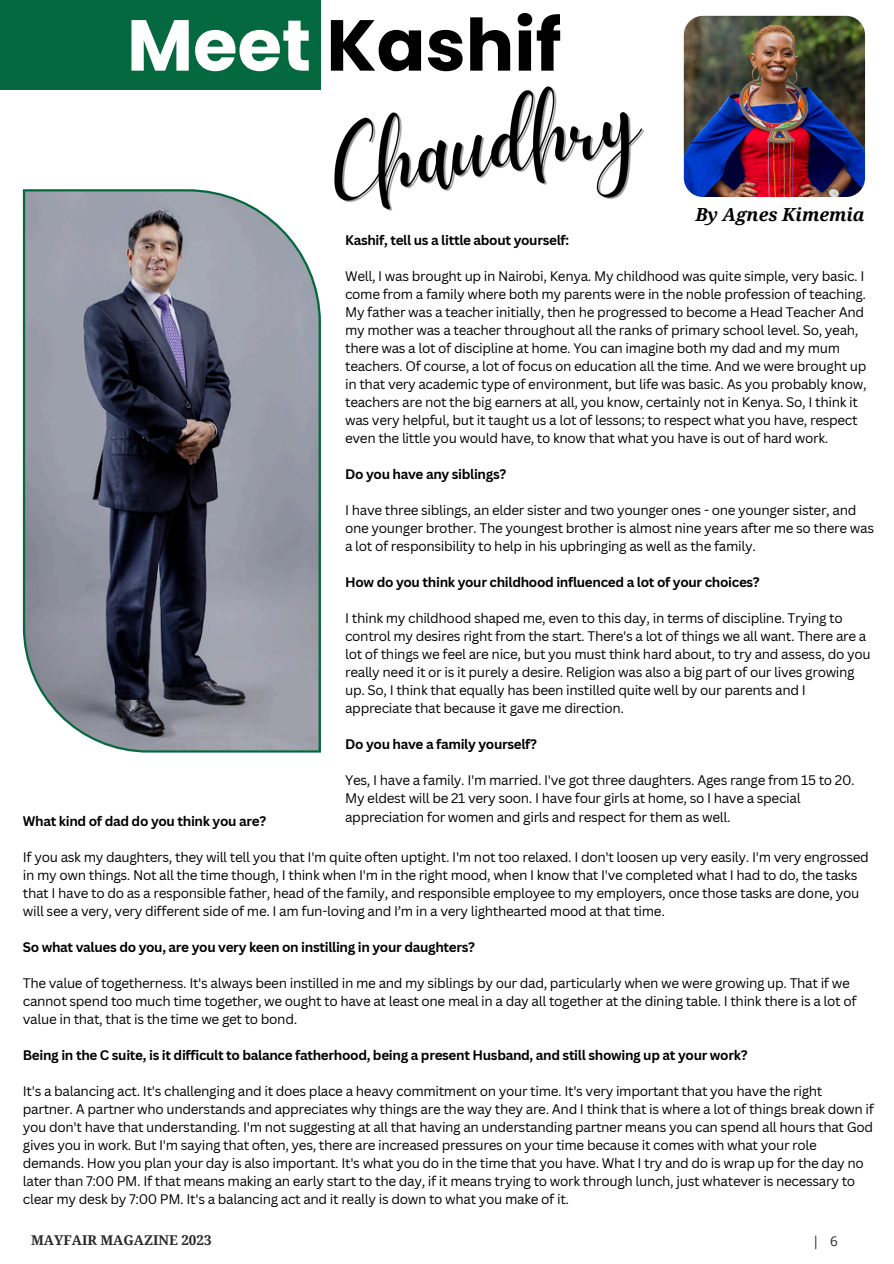
<style>
.page{position:relative;width:894px;height:1264px;background:#fff}
.page>*{position:absolute;margin:0;border:0;box-sizing:border-box;transform-origin:0 0}
.t1{font:700 72px "Poppins";color:#000}
.t2{font:italic 700 18px "Droid Serif";color:#000}
.t3{font:13.5px/18px "Canva Sans";letter-spacing:-.025em;color:#000}
.t4{font:700 13.5px "Canva Sans";letter-spacing:-.025em;color:#000}
.t5{font:700 13.5px "Droid Serif";color:#282828}
.t6{font:13.5px "Open Sans";color:#282828}
.s1{color:#fff}
</style>
<div class="page">
<svg style="left:23px;top:189px;width:298px;height:563px;background:#7a7e89"></svg>
<div style="left:0;top:0;width:321px;height:89px;background:#05693f"></div>
<img style="left:683px;top:16px;width:181px;height:181px;border-radius:19px">
<img style="left:334px;top:86px;width:310px;height:125px">
<h6 class="t1" style="left:127px;top:-5px;width:436px"><span class="s1">Meet</span> Kashif</h6>
<p class="t2" style="left:695px;top:204px;width:171px">By Agnes Kimemia</p>
<p class="t4" style="left:345px;top:231px;width:225px">Kashif, tell us a little about yourself:</p>
<h3 class="t3" style="left:345px;top:267px;width:523px">Well, I was brought up in Nairobi, Kenya. My childhood was quite simple, very basic. I come from a family where both my parents were in the noble profession of teaching.<br>My father was a teacher initially, then he progressed to become a Head Teacher And my mother was a teacher throughout all the ranks of primary school level. So, yeah, there was a lot of discipline at home. You can imagine both my dad and my mum teachers. Of course, a lot of focus on education all the time. And we were brought up in that very academic type of environment, but life was basic. As you probably know, teachers are not the big earners at all, you know, certainly not in Kenya. So, I think it was very helpful, but it taught us a lot of lessons; to respect what you have, respect even the little you would have, to know that what you have is out of hard work.</h3>
<h6 class="t4" style="left:345px;top:465px;width:162px">Do you have any siblings?</h6>
<p class="t3" style="left:345px;top:501px;width:530px">I have three siblings, an elder sister and two younger ones - one younger sister, and one younger brother. The youngest brother is almost nine years after me so there was a lot of responsibility to help in his upbringing as well as the family.</p>
<h6 class="t4" style="left:345px;top:573px;width:416px">How do you think your childhood influenced a lot of your choices?</h6>
<p class="t3" style="left:345px;top:609px;width:527px">I think my childhood shaped me, even to this day, in terms of discipline. Trying to control my desires right from the start. There's a lot of things we all want. There are a lot of things we feel are nice, but you must think hard about, to try and assess, do you really need it or is it purely a desire. Religion was also a big part of our lives growing up. So, I think that equally has been instilled quite well by our parents and I appreciate that because it gave me direction.</p>
<h6 class="t4" style="left:345px;top:735px;width:193px">Do you have a family yourself?</h6>
<p class="t3" style="left:345px;top:771px;width:511px">Yes, I have a family. I'm married. I've got three daughters. Ages range from 15 to 20.<br>My eldest will be 21 very soon. I have four girls at home, so I have a special</p>
<h6 class="t4" style="left:23px;top:811px;width:245px">What kind of dad do you think you are?</h6>
<p class="t3" style="left:345px;top:807px;width:387px">appreciation for women and girls and respect for them as well.</p>
<p class="t3" style="left:23px;top:847px;width:847px">If you ask my daughters, they will tell you that I'm quite often uptight. I'm not too relaxed. I don't loosen up very easily. I'm very engrossed in my own things. Not all the time though, I think when I'm in the right mood, when I know that I've completed what I had to do, the tasks that I have to do as a responsible father, head of the family, and responsible employee to my employers, once those tasks are done, you will see a very, very different side of me. I am fun-loving and I’m in a very lighthearted mood at that time.</p>
<h6 class="t4" style="left:23px;top:937px;width:453px">So what values do you, are you very keen on instilling in your daughters?</h6>
<p class="t3" style="left:23px;top:973px;width:834px">The value of togetherness. It's always been instilled in me and my siblings by our dad, particularly when we were growing up. That if we cannot spend too much time together, we ought to have at least one meal in a day all together at the dining table. I think there is a lot of value in that, that is the time we get to bond.</p>
<h6 class="t4" style="left:23px;top:1045px;width:726px">Being in the C suite, is it difficult to balance fatherhood, being a present Husband, and still showing up at your work?</h6>
<p class="t3" style="left:23px;top:1081px;width:852px">It's a balancing act. It's challenging and it does place a heavy commitment on your time. It's very important that you have the right partner. A partner who understands and appreciates why things are the way they are. And I think that is where a lot of things break down if you don't have that understanding. I'm not suggesting at all that having an understanding partner means you can spend all hours that God gives you in work. But I'm saying that often, yes, there are increased pressures on your time because it comes with what your role demands. How you plan your day is also important. It's what you do in the time that you have. What I try and do is wrap up for the day no later than 7:00 PM. If that means making an early start to the day, if it means trying to work through lunch, just whatever is necessary to clear my desk by 7:00 PM. It's a balancing act and it really is down to what you make of it.</p>
<h5 class="t5" style="left:31px;top:1232px;width:182px">MAYFAIR MAGAZINE 2023</h5>
<h4 class="t6" style="left:812px;top:1231px;width:27px">| 6</h4>
</div>
